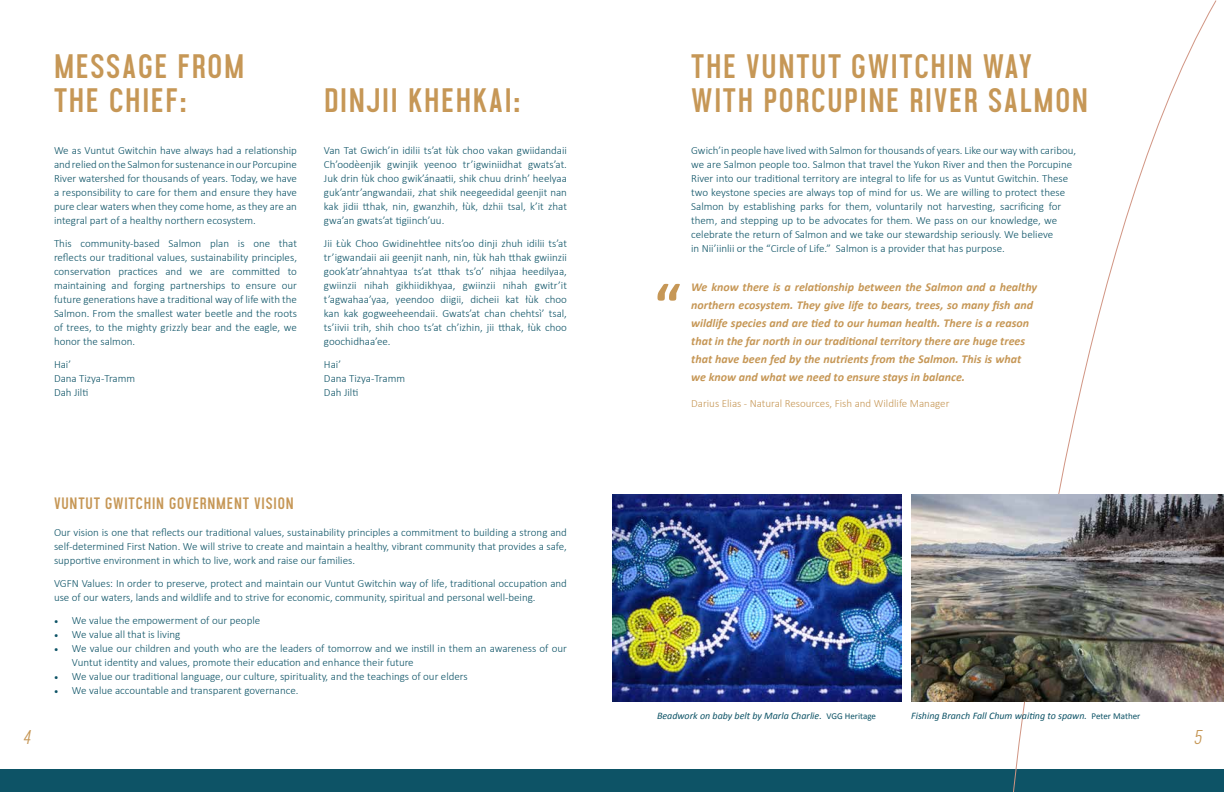
<style>
.page{position:relative;width:1224px;height:792px;background:#fff}
.page>*{position:absolute;margin:0;border:0;box-sizing:border-box;transform-origin:0 0}
.t1{font:700 60px "Calibri";color:#c69756}
.t2{font:700 33.9px/33.9px "Aquilone";letter-spacing:.05em;color:#c69756}
.t3{font:italic 100 20px "Aquilone";color:#c69756}
.t4{font:700 16.5px "Aquilone";letter-spacing:.05em;color:#c69756}
.t5{font:italic 700 12px/18px "Calibri";color:#c69756}
.t6{font:300 11px/14px "Calibri";color:#0d5366}
.t7{font:300 11px "Calibri";color:#c69756}
.t8{font:italic 10px "Calibri";color:#0d5366}
.s1{font-family:"Minion Pro";font-weight:400}
.s2{font-style:normal;font-size:9px}
</style>
<div class="page">
<div style="left:0;top:770px;width:1224px;height:22px;background:#0d5366"></div>
<svg style="left:1013px;top:0;width:204px;height:792px"></svg>
<img style="left:911px;top:495px;width:313px;height:207px">
<img style="left:612px;top:495px;width:289px;height:207px">
<h2 class="t2" style="left:54px;top:50px;width:192px">MESSAGE FROM<br>THE CHIEF:</h2>
<p class="t6" style="left:54px;top:143px;width:245px;text-align:justify">We as Vuntut Gwitchin have always had a relationship and relied on the Salmon for sustenance in our Porcupine River watershed for thousands of years. Today, we have a responsibility to care for them and ensure they have pure clear waters when they come home, as they are an integral part of a healthy northern ecosystem.</p>
<p class="t6" style="left:54px;top:236px;width:245px;text-align:justify">This community-based Salmon plan is one that reflects our traditional values, sustainability principles, conservation practices and we are committed to maintaining and forging partnerships to ensure our future generations have a traditional way of life with the Salmon. From the smallest water beetle and the roots of trees, to the mighty grizzly bear and the eagle, we honor the salmon.</p>
<p class="t6" style="left:54px;top:357px;width:83px">Hai’<br>Dana Tizya-Tramm<br>Dah Jilti</p>
<h2 class="t2" style="left:324px;top:84px;width:198px">DINJII KHEHKAI:</h2>
<p class="t6" style="left:324px;top:143px;width:245px;text-align:justify">Van Tat Gwich’in idilii ts’at łùk choo vakan gwiidandaii Ch’oodèenjik gwinjik yeenoo tr’igwiniidhat gwats’at.<br>Juk drin łùk choo gwik’ánaatii, shik chuu drinh’ heelyaa guk’antr’angwandaii, zhat shik neegeedidal geenjit nan kak jidii tthak, nin, gwanzhih, łùk, dzhii tsal, k’it zhat gwa’an gwats’at tigiinch’uu.</p>
<p class="t6" style="left:324px;top:236px;width:245px;text-align:justify">Jii Łùk Choo Gwidinehtłee nits’oo dinji zhuh idilii ts’at tr’igwandaii aii geenjit nanh, nin, łùk hah tthak gwiinzii gook’atr’ahnahtyaa ts’at tthak ts’o’ nihjaa heedilyaa, gwiinzii nihah gikhiidikhyaa, gwiinzii nihah gwitr’it t’agwahaa’yaa, yeendoo diigii, dicheii kat łùk choo kan kak gogweeheendaii. Gwats’at chan chehtsì’ tsal, ts’iivii trih, shih choo ts’at ch’izhin, jii tthak, łùk choo goochidhaa’ee.</p>
<p class="t6" style="left:324px;top:357px;width:83px">Hai’<br>Dana Tizya-Tramm<br>Dah Jilti</p>
<h3 class="t4" style="left:54px;top:494px;width:241px">VUNTUT GWITCHIN GOVERNMENT VISION</h3>
<p class="t6" style="left:54px;top:525px;width:515px;text-align:justify">Our vision is one that reflects our traditional values, sustainability principles a commitment to building a strong and self‐determined First Nation. We will strive to create and maintain a healthy, vibrant community that provides a safe, supportive environment in which to live, work and raise our families.</p>
<p class="t6" style="left:54px;top:576px;width:515px">VGFN Values: In order to preserve, protect and maintain our Vuntut Gwitchin way of life, traditional occupation and use of our waters, lands and wildlife and to strive for economic, community, spiritual and personal well‐being.</p>
<p class="t6" style="left:54px;top:613px;width:208px"><span class="s1">•</span> We value the empowerment of our people</p>
<p class="t6" style="left:54px;top:627px;width:128px"><span class="s1">•</span> We value all that is living</p>
<p class="t6" style="left:72px;top:641px;width:497px;text-indent:-18px"><span class="s1">•</span> We value our children and youth who are the leaders of tomorrow and we instill in them an awareness of our<br>Vuntut identity and values, promote their education and enhance their future</p>
<p class="t6" style="left:54px;top:669px;width:415px"><span class="s1">•</span> We value our traditional language, our culture, spirituality, and the teachings of our elders</p>
<p class="t6" style="left:54px;top:683px;width:246px"><span class="s1">•</span> We value accountable and transparent governance.</p>
<h1 class="t1" style="left:655px;top:267px;width:28px">“</h1>
<h2 class="t2" style="left:691px;top:50px;width:399px">THE VUNTUT GWITCHIN WAY<br>WITH PORCUPINE RIVER SALMON</h2>
<p class="t6" style="left:691px;top:143px;width:387px">Gwich’in people have lived with Salmon for thousands of years. Like our way with caribou, we are Salmon people too. Salmon that travel the Yukon River and then the Porcupine River into our traditional territory are integral to life for us as Vuntut Gwitchin. These two keystone species are always top of mind for us. We are willing to protect these Salmon by establishing parks for them, voluntarily not harvesting, sacrificing for them, and stepping up to be advocates for them. We pass on our knowledge, we celebrate the return of Salmon and we take our stewardship seriously. We believe<br>in Nii’iinlii or the “Circle of Life.” Salmon is a provider that has purpose.</p>
<p class="t5" style="left:691px;top:278px;width:347px">We know there is a relationship between the Salmon and a healthy northern ecosystem. They give life to bears, trees, so many fish and wildlife species and are tied to our human health. There is a reason that in the far north in our traditional territory there are huge trees that have been fed by the nutrients from the Salmon. This is what we know and what we need to ensure stays in balance.</p>
<p class="t7" style="left:691px;top:396px;width:260px">Darius Elias - Natural Resources, Fish and Wildlife Manager</p>
<p class="t8" style="left:657px;top:709px;width:221px">Beadwork on baby belt by Marla Charlie. <span class="s2">VGG Heritage</span></p>
<p class="t8" style="left:911px;top:709px;width:231px">Fishing Branch Fall Chum waiting to spawn. <span class="s2">Peter Mather</span></p>
<h3 class="t3" style="left:22px;top:726px;width:10px">4</h3>
<h3 class="t3" style="left:1193px;top:726px;width:10px">5</h3>
</div>
